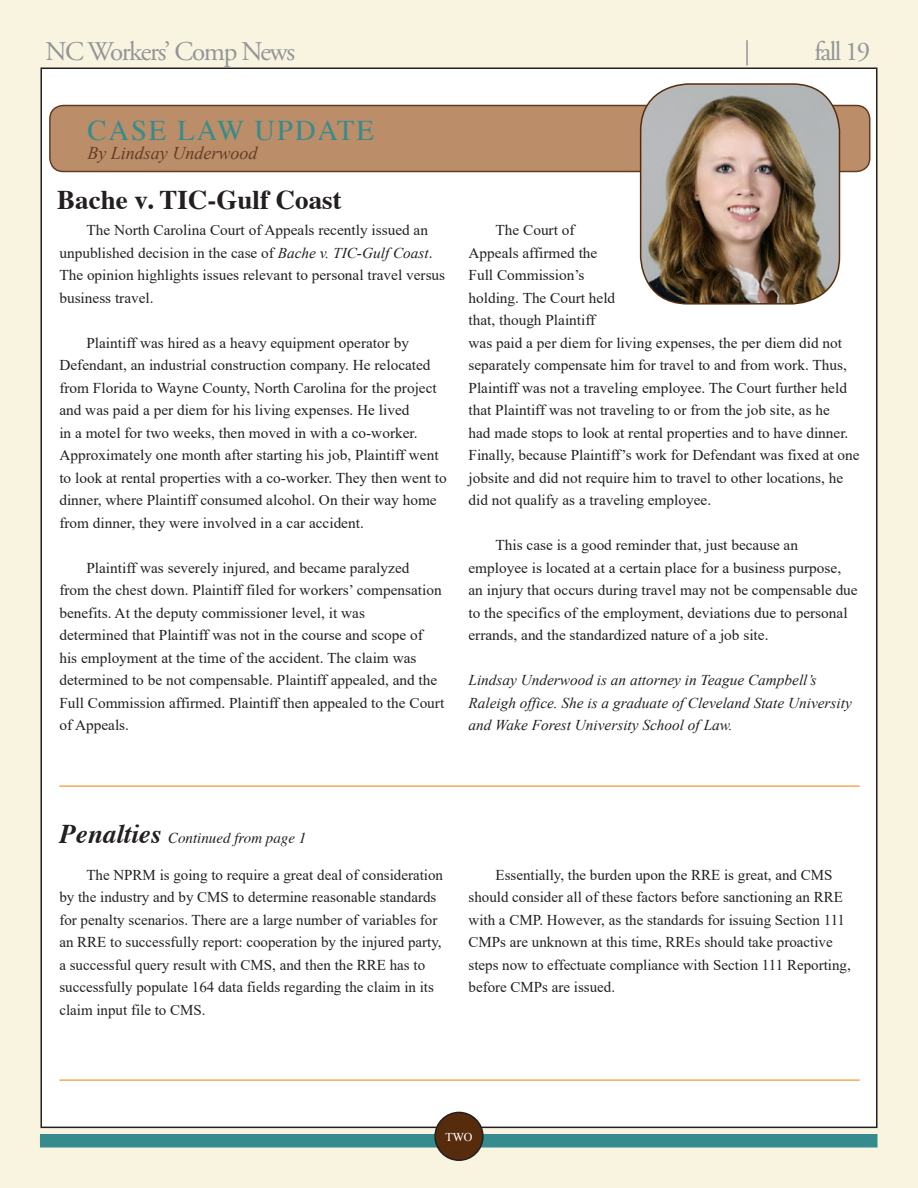
<style>
.page{position:relative;width:918px;height:1188px;background:#f8f4e0}
.page>*{position:absolute;margin:0;border:0;box-sizing:border-box;transform-origin:0 0}
.t1{font:28.5px "Times";letter-spacing:.07em;color:#368c8c}
.t2{font:27px "Adobe Garamond Pro";letter-spacing:-.06em;color:#939598}
.t3{font:700 27px "Times";color:#231f20}
.t4{font:italic 18px "Times New Roman";color:#613c25}
.t5{font:15px/22.5px "Times New Roman";color:#231f20}
.t6{font:italic 15px/22.5px "Times New Roman";color:#231f20}
.t7{font:italic 15px "Times";color:#231f20}
.t8{font:12px "Times";color:#fff}
.s1{font-style:italic}
.s2{font-weight:700;font-size:27px}
</style>
<div class="page">
<div style="left:41px;top:68px;width:836px;height:1059px;background:#fff"></div>
<div style="left:50px;top:106px;width:820px;height:66px;background:#bb8d69;border-radius:14px"></div>
<div style="left:49px;top:105px;width:821px;height:67px;border:2px solid #613c25;border-radius:14px"></div>
<img style="left:641px;top:84px;width:198px;height:220px">
<div style="left:640px;top:83px;width:200px;height:222px;border:2px solid #572c0c;border-radius:47px"></div>
<div style="left:40px;top:1134px;width:837px;height:14px;background:#368c8c"></div>
<div style="left:435px;top:1112px;width:48px;height:48px;background:#572c0c;border-radius:50%"></div>
<div style="left:434px;top:1112px;width:50px;height:49px;border:2px solid #231f20;border-radius:50%"></div>
<hr style="left:746px;top:40px;width:2px;height:25px;background:#939598">
<hr style="left:59px;top:785px;width:801px;height:2px;background:#f9a952">
<hr style="left:59px;top:1079px;width:801px;height:2px;background:#f9a952">
<h2 class="t2" style="left:45px;top:35px;width:251px">NC Workers’ Comp News</h2>
<h2 class="t2" style="left:814px;top:35px;width:58px">fall 19</h2>
<h1 class="t1" style="left:87px;top:103px;width:288px">CASE LAW UPDATE</h1>
<p class="t4" style="left:87px;top:141px;width:171px">By Lindsay Underwood</p>
<h2 class="t3" style="left:57px;top:174px;width:286px">Bache v. TIC-Gulf Coast</h2>
<p class="t5" style="left:59px;top:219px;width:387px;text-indent:27px">The North Carolina Court of Appeals recently issued an unpublished decision in the case of <span class="s1">Bache v. TIC-Gulf Coast</span>.<br>The opinion highlights issues relevant to personal travel versus business travel.</p>
<p class="t5" style="left:59px;top:331px;width:389px;text-indent:27px">Plaintiff was hired as a heavy equipment operator by Defendant, an industrial construction company. He relocated from Florida to Wayne County, North Carolina for the project and was paid a per diem for his living expenses. He lived<br>in a motel for two weeks, then moved in with a co-worker.<br>Approximately one month after starting his job, Plaintiff went to look at rental properties with a co-worker. They then went to dinner, where Plaintiff consumed alcohol. On their way home from dinner, they were involved in a car accident.</p>
<p class="t5" style="left:59px;top:556px;width:386px;text-indent:27px">Plaintiff was severely injured, and became paralyzed<br>from the chest down. Plaintiff filed for workers’ compensation benefits. At the deputy commissioner level, it was<br>determined that Plaintiff was not in the course and scope of his employment at the time of the accident. The claim was determined to be not compensable. Plaintiff appealed, and the Full Commission affirmed. Plaintiff then appealed to the Court of Appeals.</p>
<p class="t5" style="left:469px;top:219px;width:393px;text-indent:27px">The Court of<br>Appeals affirmed the<br>Full Commission’s<br>holding. The Court held<br>that, though Plaintiff<br>was paid a per diem for living expenses, the per diem did not separately compensate him for travel to and from work. Thus, Plaintiff was not a traveling employee. The Court further held that Plaintiff was not traveling to or from the job site, as he<br>had made stops to look at rental properties and to have dinner.<br>Finally, because Plaintiff’s work for Defendant was fixed at one jobsite and did not require him to travel to other locations, he did not qualify as a traveling employee.</p>
<p class="t5" style="left:469px;top:534px;width:391px;text-indent:27px">This case is a good reminder that, just because an employee is located at a certain place for a business purpose, an injury that occurs during travel may not be compensable due to the specifics of the employment, deviations due to personal errands, and the standardized nature of a job site.</p>
<p class="t6" style="left:469px;top:669px;width:385px">Lindsay Underwood is an attorney in Teague Campbell’s<br>Raleigh office. She is a graduate of Cleveland State University and Wake Forest University School of Law.</p>
<p class="t7" style="left:59px;top:825px;width:248px"><span class="s2">Penalties</span> Continued from page 1</p>
<p class="t5" style="left:59px;top:863px;width:385px;text-indent:27px">The NPRM is going to require a great deal of consideration by the industry and by CMS to determine reasonable standards for penalty scenarios. There are a large number of variables for an RRE to successfully report: cooperation by the injured party, a successful query result with CMS, and then the RRE has to successfully populate 164 data fields regarding the claim in its claim input file to CMS.</p>
<p class="t5" style="left:469px;top:863px;width:384px;text-indent:27px">Essentially, the burden upon the RRE is great, and CMS should consider all of these factors before sanctioning an RRE with a CMP. However, as the standards for issuing Section 111<br>CMPs are unknown at this time, RREs should take proactive steps now to effectuate compliance with Section 111 Reporting, before CMPs are issued.</p>
<p class="t8" style="left:445px;top:1126px;width:29px">TWO</p>
</div>
